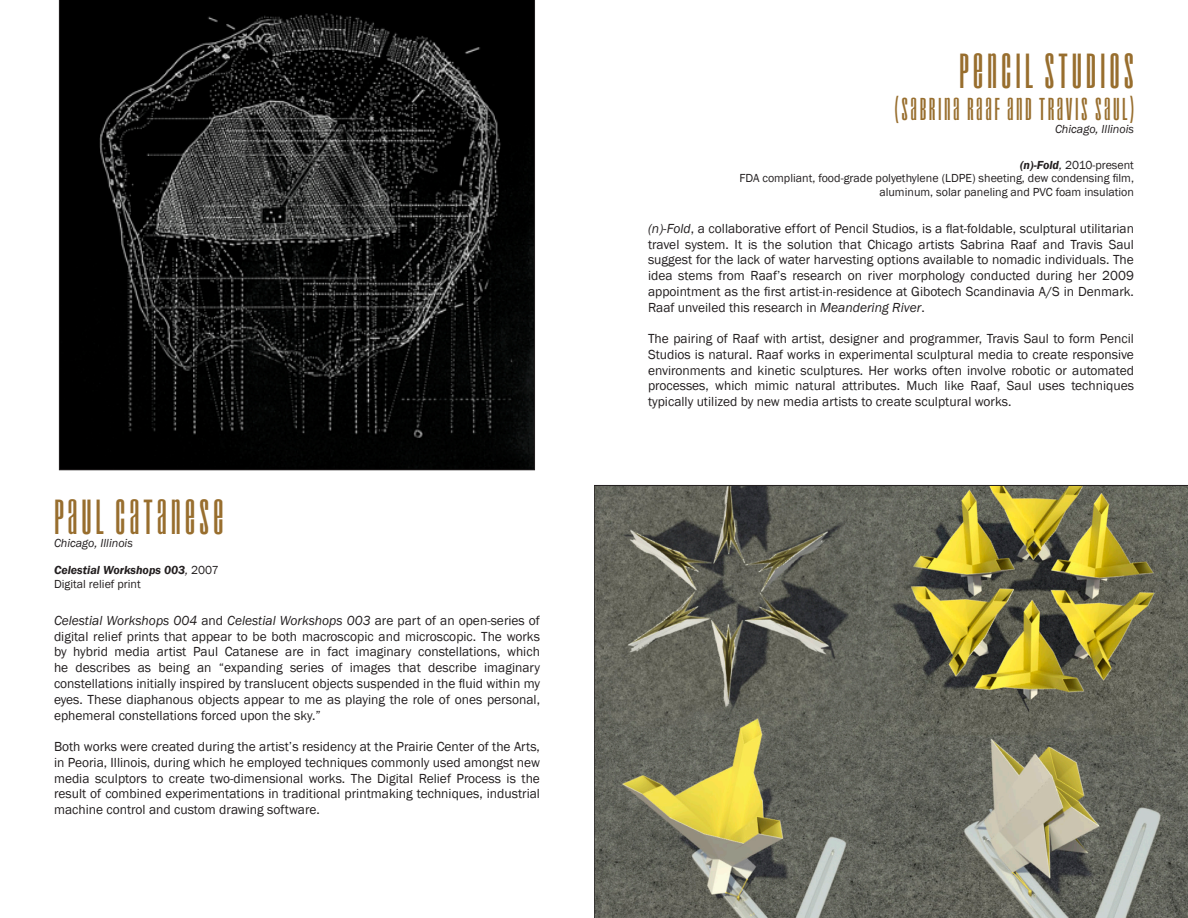
<style>
.page{position:relative;width:1188px;height:918px;background:#fff}
.page>*{position:absolute;margin:0;border:0;box-sizing:border-box;transform-origin:0 0}
.t1{font:42px "Droid";letter-spacing:.09em;color:#986e2e}
.t2{font:27px "Droid";letter-spacing:.09em;color:#986e2e}
.t3{font:13.5px/15.8px "Franklin Gothic";color:#231f20;text-align:justify}
.t4{font:12px/13.5px "Franklin Gothic";color:#231f20}
.t5{font:italic 12px "Franklin Gothic";color:#231f20}
.s1{font-weight:600;font-style:italic}
.s2{font-style:italic}
</style>
<div class="page">
<svg style="left:59px;top:0;width:476px;height:470px;background:#141414"></svg>
<svg style="left:594px;top:485px;width:594px;height:433px;background:#74725a"></svg>
<p class="t1" style="left:54px;top:492px;width:171px">PAUL CATANESE</p>
<p class="t5" style="left:54px;top:536px;width:80px">Chicago, Illinois</p>
<p class="t4" style="left:54px;top:564px;width:166px"><span class="s1">Celestial Workshops 003</span><span class="s2">,</span> 2007<br>Digital relief print</p>
<p class="t3" style="left:54px;top:613px;width:488px"><span class="s2">Celestial Workshops 004</span> and <span class="s2">Celestial Workshops 003</span> are part of an open-series of digital relief prints that appear to be both macroscopic and microscopic. The works by hybrid media artist Paul Catanese are in fact imaginary constellations, which he describes as being an “expanding series of images that describe imaginary constellations initially inspired by translucent objects suspended in the fluid within my eyes. These diaphanous objects appear to me as playing the role of ones personal, ephemeral constellations forced upon the sky.”</p>
<p class="t3" style="left:54px;top:739px;width:488px">Both works were created during the artist’s residency at the Prairie Center of the Arts, in Peoria, Illinois, during which he employed techniques commonly used amongst new media sculptors to create two-dimensional works. The Digital Relief Process is the result of combined experimentations in traditional printmaking techniques, industrial machine control and custom drawing software.</p>
<p class="t1" style="left:959px;top:46px;width:176px">PENCIL STUDIOS</p>
<p class="t2" style="left:895px;top:93px;width:241px">(SABRINA RAAF AND TRAVIS SAUL)</p>
<p class="t5" style="left:1055px;top:122px;width:80px">Chicago, Illinois</p>
<p class="t4" style="left:739px;top:158px;width:396px;text-align:right"><span class="s1">(n)-Fold</span><span class="s2">,</span> 2010-present<br>FDA compliant, food-grade polyethylene (LDPE) sheeting, dew condensing film, aluminum, solar paneling and PVC foam insulation</p>
<p class="t3" style="left:648px;top:221px;width:488px"><span class="s2">(n)-Fold</span>, a collaborative effort of Pencil Studios, is a flat-foldable, sculptural utilitarian travel system. It is the solution that Chicago artists Sabrina Raaf and Travis Saul suggest for the lack of water harvesting options available to nomadic individuals. The idea stems from Raaf’s research on river morphology conducted during her 2009 appointment as the first artist-in-residence at Gibotech Scandinavia A/S in Denmark.<br>Raaf unveiled this research in <span class="s2">Meandering River</span>.</p>
<p class="t3" style="left:648px;top:331px;width:488px">The pairing of Raaf with artist, designer and programmer, Travis Saul to form Pencil Studios is natural. Raaf works in experimental sculptural media to create responsive environments and kinetic sculptures. Her works often involve robotic or automated processes, which mimic natural attributes. Much like Raaf, Saul uses techniques typically utilized by new media artists to create sculptural works.</p>
</div>
